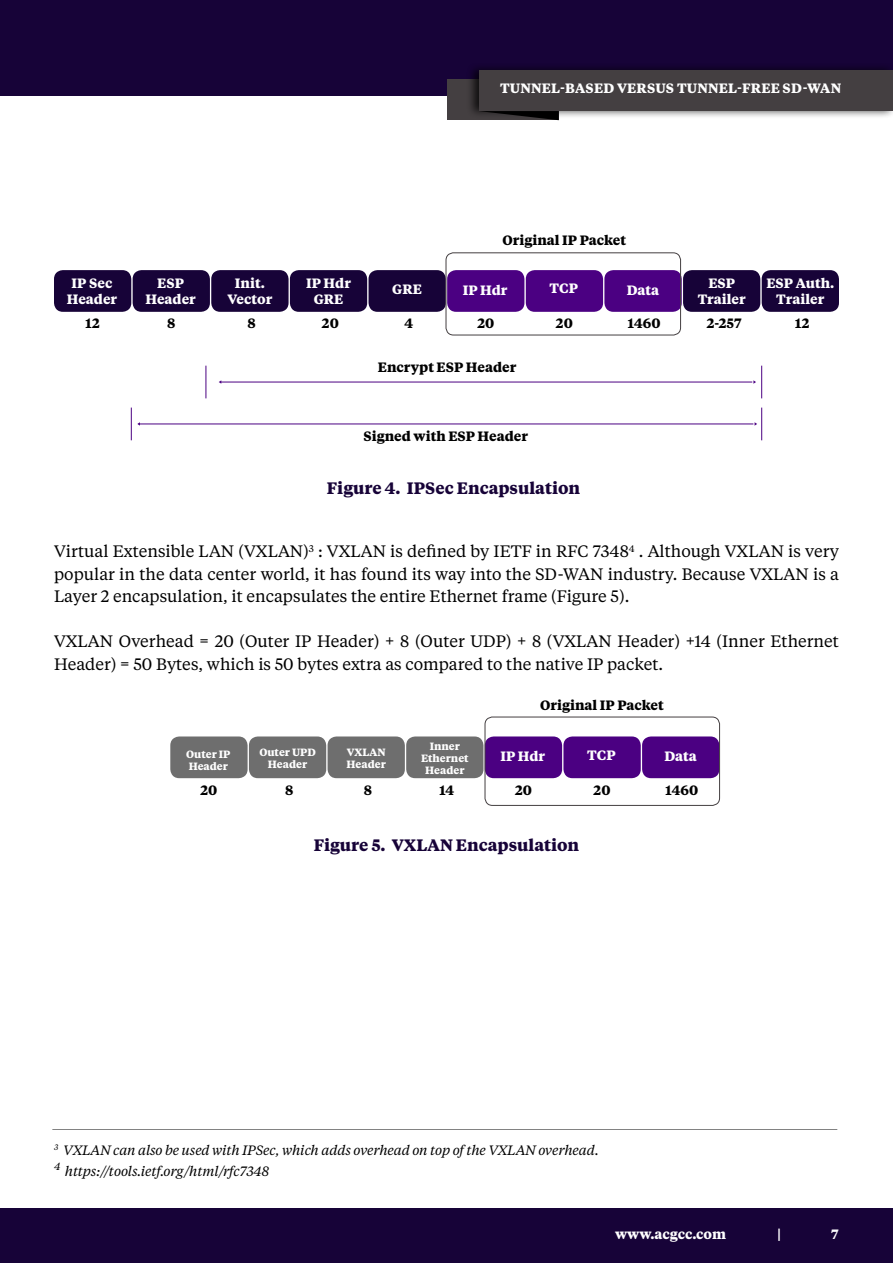
<style>
.page{position:relative;width:893px;height:1263px;background:#fff}
.page>*{position:absolute;margin:0;border:0;box-sizing:border-box;transform-origin:0 0}
.t1{font:16.5px/22.5px "Tiempos Text";color:#000;text-align:justify}
.t2{font:700 16.5px "Tiempos Text";color:#170338}
.t3{font:700 13.5px/16.2px "Tiempos Text";color:#fff;text-align:center}
.t4{font:italic 13.5px/21px "Tiempos Text";letter-spacing:-.01em;color:#000}
.t5{font:700 13.5px "Tiempos Text";color:#000}
.t6{font:700 10.5px/12px "Tiempos Text";color:#fff;text-align:center}
</style>
<div class="page">
<div style="left:0;top:0;width:893px;height:95px;background:#170338"></div>
<div style="left:0;top:1209px;width:893px;height:54px;background:#170338"></div>
<div style="left:211px;top:270px;width:78px;height:42px;background:#170338;border-radius:9px"></div>
<div style="left:249px;top:736px;width:77px;height:42px;background:#6e6e6e;border-radius:9px"></div>
<div style="left:604px;top:270px;width:78px;height:42px;background:#4b0082;border-radius:9px"></div>
<div style="left:642px;top:736px;width:77px;height:42px;background:#4b0082;border-radius:9px"></div>
<div style="left:54px;top:270px;width:77px;height:42px;background:#170338;border-radius:9px"></div>
<div style="left:447px;top:270px;width:77px;height:42px;background:#4b0082;border-radius:9px"></div>
<div style="left:485px;top:736px;width:77px;height:42px;background:#4b0082;border-radius:9px"></div>
<div style="left:290px;top:270px;width:77px;height:42px;background:#170338;border-radius:9px"></div>
<div style="left:328px;top:736px;width:77px;height:42px;background:#6e6e6e;border-radius:9px"></div>
<div style="left:683px;top:270px;width:77px;height:42px;background:#170338;border-radius:9px"></div>
<div style="left:133px;top:270px;width:77px;height:42px;background:#170338;border-radius:9px"></div>
<div style="left:170px;top:736px;width:78px;height:42px;background:#6e6e6e;border-radius:9px"></div>
<div style="left:526px;top:270px;width:77px;height:42px;background:#4b0082;border-radius:9px"></div>
<div style="left:563px;top:736px;width:78px;height:42px;background:#4b0082;border-radius:9px"></div>
<div style="left:368px;top:270px;width:78px;height:42px;background:#170338;border-radius:9px"></div>
<div style="left:406px;top:736px;width:77px;height:42px;background:#6e6e6e;border-radius:9px"></div>
<div style="left:762px;top:270px;width:77px;height:42px;background:#170338;border-radius:9px"></div>
<hr style="left:221px;top:382px;width:531px;height:1px;background:#4b0082">
<hr style="left:139px;top:424px;width:614px;height:1px;background:#4b0082">
<hr style="left:52px;top:1129px;width:785px;height:1px;background:#000">
<hr style="left:206px;top:366px;width:1px;height:32px;background:#4b0082">
<hr style="left:131px;top:408px;width:1px;height:32px;background:#4b0082">
<hr style="left:761px;top:408px;width:1px;height:32px;background:#4b0082">
<hr style="left:761px;top:366px;width:1px;height:32px;background:#4b0082">
<div style="left:446px;top:253px;width:235px;height:82px;border:1px solid #443f41;border-radius:8px"></div>
<div style="left:485px;top:717px;width:235px;height:88px;border:1px solid #443f41;border-radius:8px"></div>
<div style="left:447px;top:80px;width:112px;height:40px;background:#443f41"></div>
<div style="left:466px;top:62px;width:427px;height:57px;background:#000;opacity:.75"></div>
<div style="left:479px;top:70px;width:414px;height:41px;background:#443f41"></div>
<svg style="left:479px;top:111px;width:80px;height:9px"></svg>
<p class="t3" style="left:500px;top:79px;width:343px">TUNNEL-BASED VERSUS TUNNEL-FREE SD-WAN</p>
<p class="t5" style="left:503px;top:231px;width:125px">Original IP Packet</p>
<p class="t3" style="left:227px;top:274px;width:46px">Init.<br>Vector</p>
<p class="t3" style="left:306px;top:274px;width:46px">IP Hdr<br>GRE</p>
<p class="t3" style="left:67px;top:274px;width:52px">IP Sec<br>Header</p>
<p class="t3" style="left:463px;top:281px;width:46px">IP Hdr</p>
<p class="t3" style="left:145px;top:274px;width:52px">ESP<br>Header</p>
<p class="t3" style="left:392px;top:280px;width:31px">GRE</p>
<p class="t3" style="left:550px;top:280px;width:30px">TCP</p>
<p class="t3" style="left:627px;top:281px;width:34px">Data</p>
<p class="t3" style="left:698px;top:274px;width:50px">ESP<br>Trailer</p>
<p class="t3" style="left:766px;top:274px;width:69px">ESP Auth.<br>Trailer</p>
<p class="t5" style="left:628px;top:314px;width:34px">1460</p>
<p class="t5" style="left:85px;top:314px;width:16px">12</p>
<p class="t5" style="left:477px;top:314px;width:18px">20</p>
<p class="t5" style="left:167px;top:314px;width:10px">8</p>
<p class="t5" style="left:248px;top:314px;width:10px">8</p>
<p class="t5" style="left:322px;top:314px;width:18px">20</p>
<p class="t5" style="left:405px;top:314px;width:10px">4</p>
<p class="t5" style="left:707px;top:314px;width:36px">2-257</p>
<p class="t5" style="left:556px;top:314px;width:18px">20</p>
<p class="t5" style="left:795px;top:314px;width:16px">12</p>
<p class="t5" style="left:378px;top:358px;width:140px">Encrypt ESP Header</p>
<p class="t5" style="left:364px;top:427px;width:166px">Signed with ESP Header</p>
<p class="t2" style="left:327px;top:477px;width:255px">Figure 4. IPSec Encapsulation</p>
<p class="t1" style="left:54px;top:539px;width:786px">Virtual Extensible LAN (VXLAN)<sup>3</sup> : VXLAN is defined by IETF in RFC 7348<sup>4</sup> . Although VXLAN is very popular in the data center world, it has found its way into the SD-WAN industry. Because VXLAN is a Layer 2 encapsulation, it encapsulates the entire Ethernet frame (Figure 5).</p>
<p class="t1" style="left:54px;top:629px;width:786px">VXLAN Overhead = 20 (Outer IP Header) + 8 (Outer UDP) + 8 (VXLAN Header) +14 (Inner Ethernet<br>Header) = 50 Bytes, which is 50 bytes extra as compared to the native IP packet.</p>
<p class="t6" style="left:186px;top:747px;width:46px;text-align:left">Outer IP<br>Header</p>
<p class="t5" style="left:200px;top:780px;width:18px">20</p>
<p class="t6" style="left:259px;top:746px;width:58px">Outer UPD<br>Header</p>
<p class="t5" style="left:285px;top:780px;width:10px">8</p>
<p class="t6" style="left:347px;top:746px;width:41px;text-align:left">VXLAN<br>Header</p>
<p class="t5" style="left:364px;top:780px;width:10px">8</p>
<p class="t6" style="left:421px;top:739px;width:49px">Inner<br>Ethernet<br>Header</p>
<p class="t5" style="left:439px;top:780px;width:17px">14</p>
<p class="t5" style="left:540px;top:696px;width:125px">Original IP Packet</p>
<p class="t3" style="left:500px;top:747px;width:46px">IP Hdr</p>
<p class="t5" style="left:515px;top:780px;width:18px">20</p>
<p class="t3" style="left:587px;top:746px;width:30px">TCP</p>
<p class="t5" style="left:594px;top:780px;width:18px">20</p>
<p class="t3" style="left:664px;top:747px;width:34px">Data</p>
<p class="t5" style="left:665px;top:780px;width:34px">1460</p>
<p class="t2" style="left:314px;top:834px;width:267px">Figure 5. VXLAN Encapsulation</p>
<p class="t4" style="left:54px;top:1139px;width:546px"><sup>3</sup> VXLAN can also be used with IPSec, which adds overhead on top of the VXLAN overhead.<br><sup>4</sup> https://tools.ietf.org/html/rfc7348</p>
<p class="t3" style="left:615px;top:1226px;width:113px">www.acgcc.com</p>
<p class="t3" style="left:777px;top:1226px;width:6px">|</p>
<p class="t3" style="left:831px;top:1226px;width:9px">7</p>
</div>
